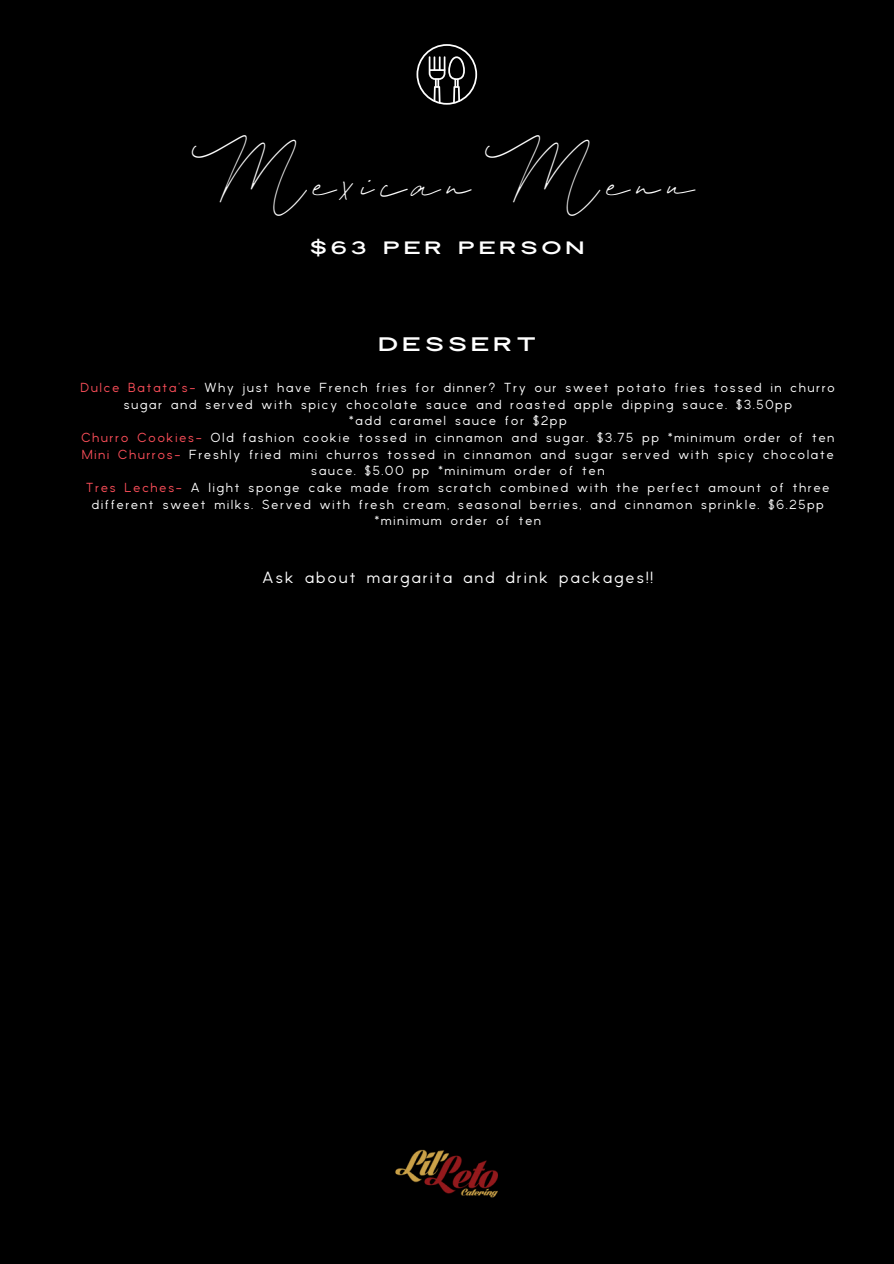
<style>
.page{position:relative;width:894px;height:1264px;background:#fff}
.page>*{position:absolute;margin:0;border:0;box-sizing:border-box;transform-origin:0 0}
.t1{font:48.9px "Modena Script";letter-spacing:.15em;color:#fff}
.t2{font:19.05px "Modena Sans";letter-spacing:.15em;color:#fff}
.t3{font:17.4px "Modena Sans";letter-spacing:.15em;color:#fff}
.t4{font:16.5px "Phoenix";letter-spacing:.15em;color:#fff}
.t5{font:13.35px/16.6px "Phoenix";letter-spacing:.15em;color:#fff;text-align:center}
.s1{color:#fb4e59}
</style>
<div class="page">
<div style="left:0;top:0;width:893px;height:1263px;background:#000"></div>
<svg style="left:416px;top:44px;width:61px;height:61px"></svg>
<img style="left:395px;top:1149px;width:103px;height:49px">
<h1 class="t1" style="left:216px;top:150px;width:480px">Mexican Menu</h1>
<p class="t3" style="left:309px;top:235px;width:277px">$63 PER PERSON</p>
<h2 class="t2" style="left:377px;top:331px;width:161px">DESSERT</h2>
<p class="t5" style="left:81px;top:380px;width:755px"><span class="s1">Dulce Batata’s-</span> Why just have French fries for dinner? Try our sweet potato fries tossed in churro sugar and served with spicy chocolate sauce and roasted apple dipping sauce. $3.50pp<br>*add caramel sauce for $2pp<br><span class="s1">Churro Cookies-</span> Old fashion cookie tossed in cinnamon and sugar. $3.75 pp *minimum order of ten <span class="s1">Mini Churros-</span> Freshly fried mini churros tossed in cinnamon and sugar served with spicy chocolate sauce. $5.00 pp *minimum order of ten<br><span class="s1">Tres Leches-</span> A light sponge cake made from scratch combined with the perfect amount of three different sweet milks. Served with fresh cream, seasonal berries, and cinnamon sprinkle. $6.25pp *minimum order of ten</p>
<p class="t4" style="left:262px;top:569px;width:391px">Ask about margarita and drink packages!!</p>
</div>
